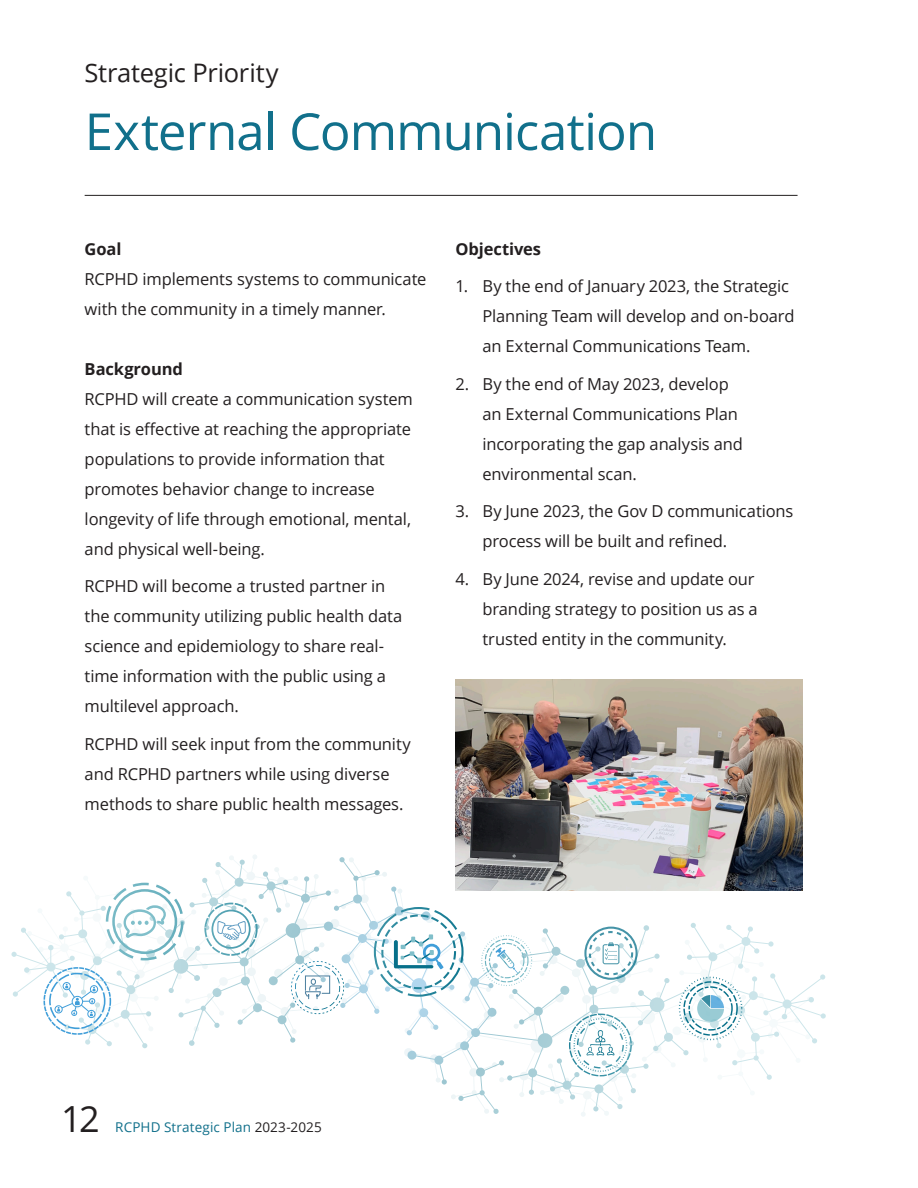
<style>
.page{position:relative;width:918px;height:1188px;background:#fff}
.page>*{position:absolute;margin:0;border:0;box-sizing:border-box;transform-origin:0 0}
.Headline_40_44_Left{font:51px "Open Sans";letter-spacing:-.02em;color:#11708b}
.Headline_61_65_Left{font:36px "Open Sans";color:#231f20}
.Headline_17_25_Left{font:25.5px "Open Sans";letter-spacing:-.01em;color:#231f20}
.Copy_Text_08_14_Full{font:16.5px/30px "Open Sans";letter-spacing:-.01em;color:#231f20}
.t1{font:700 16.5px "Open Sans";letter-spacing:-.005em;color:#231f20}
.Headline_61_65_Left-2{font:13.5px "Open Sans";letter-spacing:.01em;color:#11708b}
.s1{font-weight:700}
.s2{color:#231f20}
</style>
<div class="page">
<svg style="left:584px;top:927px;width:54px;height:53px"></svg>
<svg style="left:569px;top:1014px;width:63px;height:62px"></svg>
<svg style="left:679px;top:977px;width:63px;height:63px"></svg>
<svg style="left:481px;top:935px;width:51px;height:47px"></svg>
<svg style="left:43px;top:855px;width:421px;height:180px"></svg>
<hr style="left:85px;top:195px;width:713px;height:1px;background:#231f20">
<img style="left:455px;top:680px;width:348px;height:211px">
<p class="Headline_17_25_Left" style="left:85px;top:56px;width:195px">Strategic Priority</p>
<p class="Headline_40_44_Left" style="left:85px;top:97px;width:574px">External Communication</p>
<p class="Copy_Text_08_14_Full" style="left:85px;top:234px;width:343px"><span class="s1">Goal<br></span>RCPHD implements systems to communicate with the community in a timely manner.</p>
<p class="Copy_Text_08_14_Full" style="left:85px;top:354px;width:330px"><span class="s1">Background<br></span>RCPHD will create a communication system that is effective at reaching the appropriate populations to provide information that promotes behavior change to increase longevity of life through emotional, mental, and physical well-being.</p>
<p class="Copy_Text_08_14_Full" style="left:85px;top:571px;width:319px">RCPHD will become a trusted partner in the community utilizing public health data science and epidemiology to share real&shy;time information with the public using a multilevel approach.</p>
<p class="Copy_Text_08_14_Full" style="left:85px;top:729px;width:328px">RCPHD will seek input from the community and RCPHD partners while using diverse methods to share public health messages.</p>
<p class="t1" style="left:455px;top:237px;width:87px">Objectives</p>
<p class="Copy_Text_08_14_Full" style="left:482px;top:271px;width:314px;text-indent:-27px">1. By the end of January 2023, the Strategic<br>Planning Team will develop and on-board an External Communications Team.</p>
<p class="Copy_Text_08_14_Full" style="left:482px;top:369px;width:262px;text-indent:-27px">2. By the end of May 2023, develop an External Communications Plan incorporating the gap analysis and environmental scan.</p>
<p class="Copy_Text_08_14_Full" style="left:482px;top:496px;width:312px;text-indent:-27px">3. By June 2023, the Gov D communications process will be built and refined.</p>
<p class="Copy_Text_08_14_Full" style="left:482px;top:564px;width:277px;text-indent:-27px">4. By June 2024, revise and update our branding strategy to position us as a trusted entity in the community.</p>
<p class="Headline_61_65_Left" style="left:61px;top:1095px;width:40px">12</p>
<p class="Headline_61_65_Left-2" style="left:115px;top:1118px;width:208px">RCPHD Strategic Plan <span class="s2">2023-2025</span></p>
</div>
